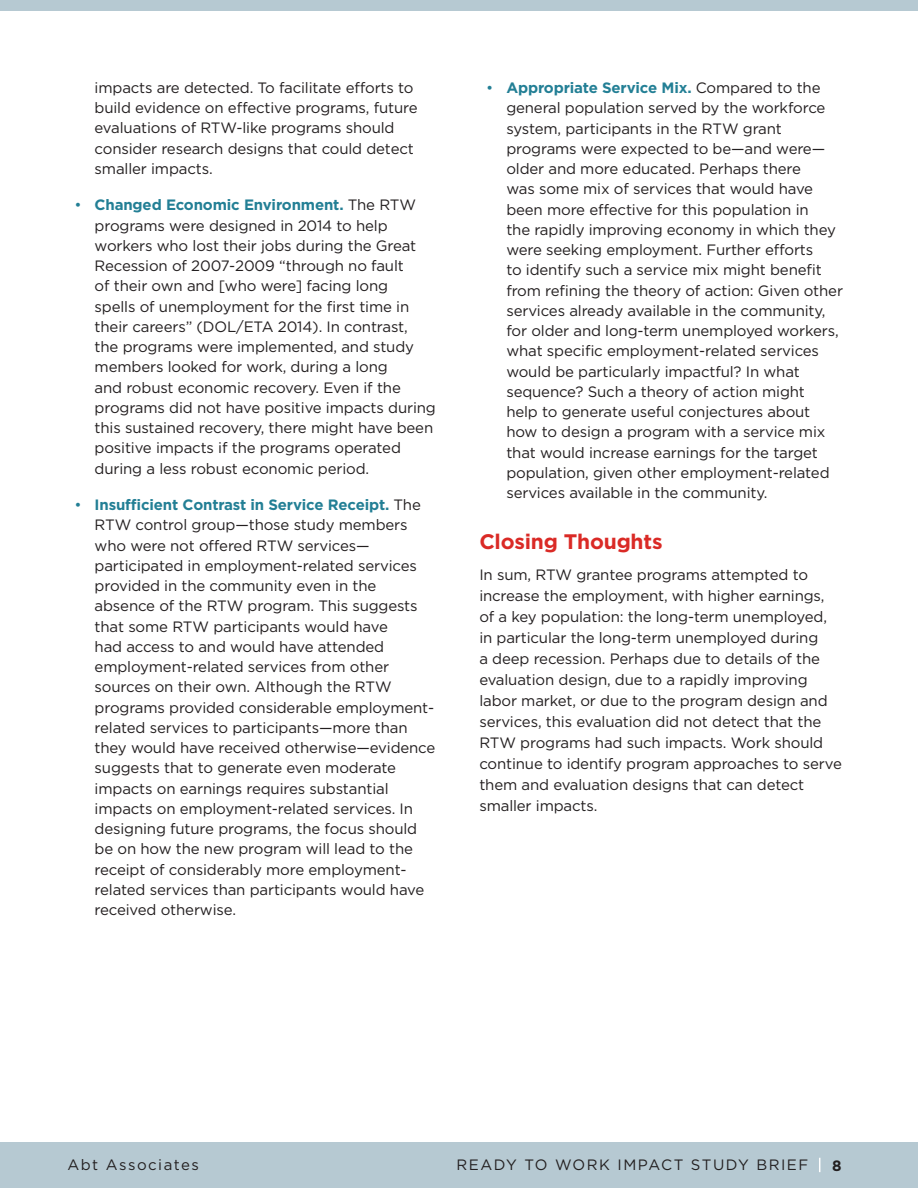
<style>
.page{position:relative;width:918px;height:1188px;background:#fff}
.page>*{position:absolute;margin:0;border:0;box-sizing:border-box;transform-origin:0 0}
.t1{font:700 21px "Gotham";letter-spacing:-.01em;color:#da2a26}
.t2{font:15px/20.2px "Gotham";letter-spacing:-.01em;color:#231f20}
.t3{font:15px "Gotham";letter-spacing:.1em;color:#231f20}
.t4{font:700 15px "Gotham";color:#231f20}
.s1{color:#237f95}
.s2{font-weight:700;color:#237f95}
</style>
<div class="page">
<div style="left:0;top:1142px;width:918px;height:46px;background:#b6c9d2"></div>
<div style="left:0;top:0;width:918px;height:11px;background:#b6c9d2"></div>
<svg style="left:819px;top:1158px;width:1px;height:14px"></svg>
<p class="t2" style="left:95px;top:77px;width:324px">impacts are detected. To facilitate eforts to build evidence on efective programs, future evaluations of RTW-like programs should consider research designs that could detect smaller impacts.</p>
<p class="t2" style="left:95px;top:195px;width:343px;text-indent:-20px"><span class="s1">•</span> <span class="s2">Changed Economic Environment.</span> The RTW programs were designed in 2014 to help workers who lost their jobs during the Great Recession of 2007-2009 “through no fault<br>of their own and [who were] facing long<br>spells of unemployment for the frst time in their careers” (DOL/ETA 2014). In contrast,<br>the programs were implemented, and study members looked for work, during a long<br>and robust economic recovery. Even if the programs did not have positive impacts during this sustained recovery, there might have been positive impacts if the programs operated during a less robust economic period.</p>
<p class="t2" style="left:95px;top:494px;width:342px;text-indent:-20px"><span class="s1">•</span> <span class="s2">Insufcient Contrast in Service Receipt.</span> The RTW control group—those study members who were not ofered RTW services— participated in employment-related services provided in the community even in the absence of the RTW program. This suggests that some RTW participants would have<br>had access to and would have attended employment-related services from other sources on their own. Although the RTW programs provided considerable employment&shy;related services to participants—more than they would have received otherwise—evidence suggests that to generate even moderate impacts on earnings requires substantial impacts on employment-related services. In designing future programs, the focus should be on how the new program will lead to the receipt of considerably more employment&shy;related services than participants would have received otherwise.</p>
<p class="t2" style="left:506px;top:77px;width:338px;text-indent:-20px"><span class="s1">•</span> <span class="s2">Appropriate Service Mix.</span> Compared to the general population served by the workforce system, participants in the RTW grant programs were expected to be—and were— older and more educated. Perhaps there<br>was some mix of services that would have been more efective for this population in<br>the rapidly improving economy in which they were seeking employment. Further eforts<br>to identify such a service mix might beneft from refning the theory of action: Given other services already available in the community, for older and long-term unemployed workers, what specifc employment-related services would be particularly impactful? In what sequence? Such a theory of action might<br>help to generate useful conjectures about how to design a program with a service mix that would increase earnings for the target population, given other employment-related services available in the community.</p>
<h2 class="t1" style="left:479px;top:528px;width:185px">Closing Thoughts</h2>
<p class="t2" style="left:479px;top:564px;width:364px;line-height:21px">In sum, RTW grantee programs attempted to increase the employment, with higher earnings, of a key population: the long-term unemployed, in particular the long-term unemployed during<br>a deep recession. Perhaps due to details of the evaluation design, due to a rapidly improving labor market, or due to the program design and services, this evaluation did not detect that the RTW programs had such impacts. Work should continue to identify program approaches to serve them and evaluation designs that can detect smaller impacts.</p>
<p class="t3" style="left:68px;top:1156px;width:133px">Abt Associates</p>
<p class="t3" style="left:457px;top:1156px;width:353px">READY TO WORK IMPACT STUDY BRIEF</p>
<p class="t4" style="left:832px;top:1155px;width:11px">8</p>
</div>
